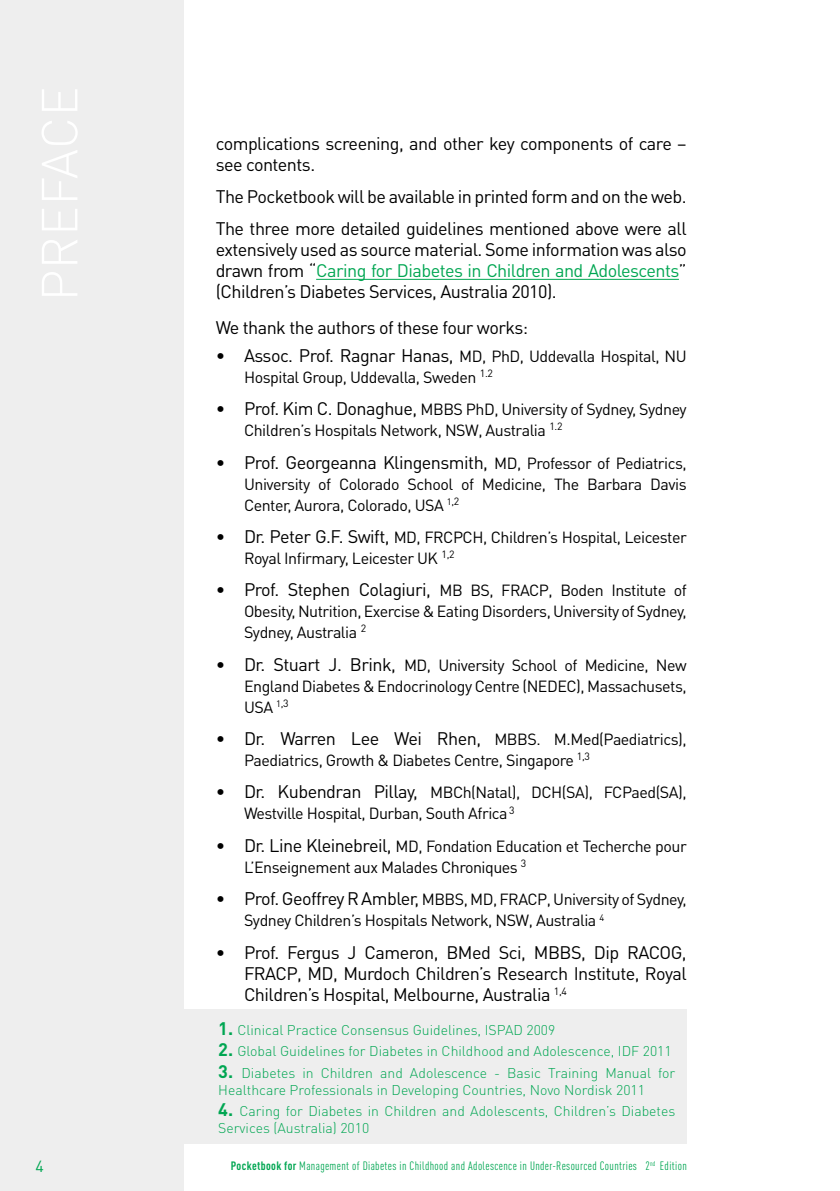
<style>
.page{position:relative;width:840px;height:1191px;background:#fff}
.page>*{position:absolute;margin:0;border:0;box-sizing:border-box;transform-origin:0 0}
.t1{font:18px/21px "DIN Pro";letter-spacing:-.03em;color:#000}
.t2{font:16px/21px "DIN Pro";letter-spacing:-.03em;color:#000}
.t3{font:16px "DIN Pro";color:#00a652}
.t4{font:300 14px/16.8px "DIN Pro";color:#00a652}
.t5{font:12px "DIN Cond";letter-spacing:.03em;color:#00a652}
.s1{color:#00a652}
.s2{font-size:18px}
.s3{font-size:16px}
.s4{font-weight:700;font-size:18px}
.s5{font-weight:700}
</style>
<div class="page">
<div style="left:0;top:0;width:184px;height:1191px;background:#eee"></div>
<hr style="left:316px;top:279px;width:362px;height:1px;background:#00a652">
<div style="left:184px;top:1009px;width:502px;height:135px;background:#eee"></div>
<p class="t1" style="left:215px;top:132px;width:472px">complications screening, and other key components of care – see contents.</p>
<p class="t1" style="left:215px;top:180px;width:472px;line-height:32px">The Pocketbook will be available in printed form and on the web.<br>The three more detailed guidelines mentioned above were all</p>
<p class="t1" style="left:215px;top:238px;width:472px;text-align:justify">extensively used as source material. Some information was also drawn from “<span class="s1">Caring for Diabetes in Children and Adolescents</span>” (Children’s Diabetes Services, Australia 2010).</p>
<p class="t1" style="left:215px;top:316px;width:314px">We thank the authors of these four works:</p>
<p class="t2" style="left:244px;top:345px;width:444px;text-indent:-28px"><span class="s2">• Assoc. Prof. Ragnar Hanas,</span> MD, PhD, Uddevalla Hospital, NU<br>Hospital Group, Uddevalla, Sweden <sup>1.2</sup></p>
<p class="t2" style="left:244px;top:398px;width:444px;text-indent:-28px"><span class="s2">• Prof. Kim C. Donaghue,</span> MBBS PhD, University of Sydney, Sydney<br>Children’s Hospitals Network, NSW, Australia <sup>1.2</sup></p>
<p class="t1" style="left:215px;top:451px;width:472px">• Prof. Georgeanna Klingensmith, <span class="s3">MD, Professor of Pediatrics,</span></p>
<p class="t2" style="left:244px;top:473px;width:444px">University of Colorado School of Medicine, The Barbara Davis<br>Center, Aurora, Colorado, USA <sup>1</sup><sup>,2</sup></p>
<p class="t2" style="left:244px;top:526px;width:444px;text-indent:-28px"><span class="s2">• Dr. Peter G.F. Swift,</span> MD, FRCPCH, Children’s Hospital, Leicester<br>Royal Infirmary, Leicester UK <sup>1,2</sup></p>
<p class="t2" style="left:244px;top:579px;width:444px;text-align:justify;text-indent:-28px"><span class="s2">• Prof. Stephen Colagiuri,</span> MB BS, FRACP, Boden Institute of Obesity, Nutrition, Exercise &amp; Eating Disorders, University of Sydney, Sydney, Australia <sup>2</sup></p>
<p class="t2" style="left:244px;top:654px;width:444px;text-align:justify;text-indent:-28px"><span class="s2">• Dr. Stuart J. Brink,</span> MD, University School of Medicine, New England Diabetes &amp; Endocrinology Centre (NEDEC), Massachusets, USA <sup>1</sup><sup>,3</sup></p>
<p class="t2" style="left:244px;top:728px;width:444px;text-indent:-28px"><span class="s2">• Dr. Warren Lee Wei Rhen,</span> MBBS. M.Med(Paediatrics),<br>Paediatrics, Growth &amp; Diabetes Centre, Singapore <sup>1,3</sup></p>
<p class="t2" style="left:244px;top:781px;width:444px;text-indent:-28px"><span class="s2">• Dr. Kubendran Pillay,</span> MBCh(Natal), DCH(SA), FCPaed(SA),<br>Westville Hospital, Durban, South Africa <sup>3</sup></p>
<p class="t2" style="left:244px;top:835px;width:444px;text-indent:-28px"><span class="s2">• Dr. Line Kleinebreil,</span> MD, Fondation Education et Techerche pour<br>L’Enseignement aux Malades Chroniques <sup>3</sup></p>
<p class="t2" style="left:244px;top:888px;width:444px;text-indent:-28px"><span class="s2">• Prof. Geoffrey R Ambler,</span> MBBS, MD, FRACP, University of Sydney,<br>Sydney Children’s Hospitals Network, NSW, Australia <sup>4</sup></p>
<p class="t1" style="left:244px;top:940px;width:444px;text-align:justify;text-indent:-28px">• Prof. Fergus J Cameron, BMed Sci, MBBS, Dip RACOG, FRACP, MD, Murdoch Children’s Research Institute, Royal Children’s Hospital, Melbourne, Australia <sup>1,4</sup></p>
<p class="t4" style="left:218px;top:1020px;width:338px"><span class="s4">1.</span> Clinical Practice Consensus Guidelines, ISPAD 2009</p>
<p class="t4" style="left:218px;top:1042px;width:454px"><span class="s4">2.</span> Global Guidelines for Diabetes in Childhood and Adolescence, IDF 2011</p>
<p class="t4" style="left:218px;top:1063px;width:458px"><span class="s4">3.</span> Diabetes in Children and Adolescence - Basic Training Manual for<br>Healthcare Professionals in Developing Countries, Novo Nordisk 2011</p>
<p class="t4" style="left:218px;top:1102px;width:458px"><span class="s4">4.</span> Caring for Diabetes in Children and Adolescents, Children’s Diabetes<br>Services (Australia) 2010</p>
<p class="t3" style="left:35px;top:1155px;width:10px">4</p>
<p class="t5" style="left:231px;top:1158px;width:457px"><span class="s5">Pocketbook for</span> Management of Diabetes in Childhood and Adolescence in Under-Resourced Countries 2<sup>nd</sup> Edition</p>
</div>
